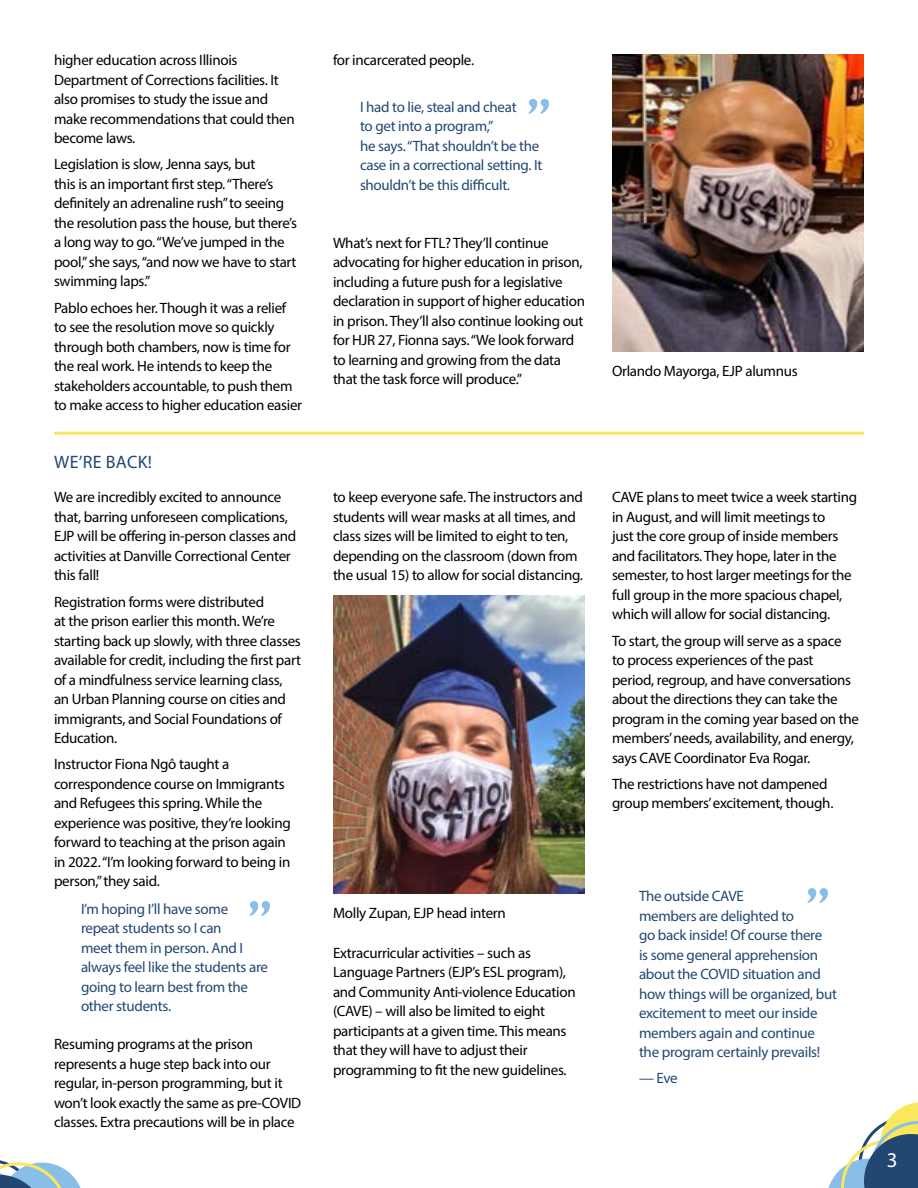
<style>
.page{position:relative;width:918px;height:1188px;background:#fff}
.page>*{position:absolute;margin:0;border:0;box-sizing:border-box;transform-origin:0 0}
.t1{font:21px "Myriad Pro";color:#fff}
.t2{font:18px "Myriad Pro";letter-spacing:.02em;color:#224772}
.t3{font:15px/19.5px "Myriad Pro";letter-spacing:-.02em;color:#000}
.t4{font:15px/19.5px "Myriad Pro";letter-spacing:-.02em;color:#224772}
</style>
<div class="page">
<svg style="left:828px;top:1102px;width:90px;height:86px"></svg>
<svg style="left:0;top:1160px;width:81px;height:28px"></svg>
<hr style="left:54px;top:432px;width:810px;height:3px;background:#fbe75d">
<svg style="left:249px;top:901px;width:21px;height:15px"></svg>
<svg style="left:528px;top:99px;width:21px;height:15px"></svg>
<svg style="left:807px;top:888px;width:21px;height:15px"></svg>
<img style="left:612px;top:54px;width:252px;height:298px">
<img style="left:333px;top:596px;width:252px;height:298px">
<p class="t3" style="left:54px;top:50px;width:242px">higher education across Illinois<br>Department of Corrections facilities. It also promises to study the issue and make recommendations that could then become laws.</p>
<p class="t3" style="left:54px;top:154px;width:244px">Legislation is slow, Jenna says, but<br>this is an important first step. “There’s definitely an adrenaline rush” to seeing the resolution pass the house, but there’s a long way to go. “We’ve jumped in the pool,” she says, “and now we have to start swimming laps.”</p>
<p class="t3" style="left:54px;top:298px;width:250px">Pablo echoes her. Though it was a relief to see the resolution move so quickly through both chambers, now is time for the real work. He intends to keep the stakeholders accountable, to push them to make access to higher education easier</p>
<p class="t2" style="left:54px;top:451px;width:99px">WE’RE BACK!</p>
<p class="t3" style="left:54px;top:487px;width:244px">We are incredibly excited to announce that, barring unforeseen complications, EJP will be offering in-person classes and activities at Danville Correctional Center this fall!</p>
<p class="t3" style="left:54px;top:592px;width:249px">Registration forms were distributed<br>at the prison earlier this month. We’re starting back up slowly, with three classes available for credit, including the first part of a mindfulness service learning class, an Urban Planning course on cities and immigrants, and Social Foundations of Education.</p>
<p class="t3" style="left:54px;top:754px;width:238px">Instructor Fiona Ngô taught a correspondence course on Immigrants and Refugees this spring. While the experience was positive, they’re looking forward to teaching at the prison again in 2022. “I’m looking forward to being in person,” they said.</p>
<p class="t4" style="left:81px;top:899px;width:189px">I’m hoping I’ll have some repeat students so I can<br>meet them in person. And I always feel like the students are going to learn best from the other students.</p>
<p class="t3" style="left:54px;top:1034px;width:249px">Resuming programs at the prison represents a huge step back into our regular, in-person programming, but it won’t look exactly the same as pre-COVID classes. Extra precautions will be in place</p>
<p class="t3" style="left:333px;top:50px;width:143px">for incarcerated people.</p>
<p class="t4" style="left:360px;top:97px;width:184px">I had to lie, steal and cheat<br>to get into a program,”<br>he says. “That shouldn’t be the case in a correctional setting. It shouldn’t be this difficult.</p>
<p class="t3" style="left:333px;top:232px;width:254px">What’s next for FTL? They’ll continue advocating for higher education in prison, including a future push for a legislative declaration in support of higher education in prison. They’ll also continue looking out for HJR 27, Fionna says. “We look forward to learning and growing from the data that the task force will produce.”</p>
<p class="t3" style="left:612px;top:361px;width:187px">Orlando Mayorga, EJP alumnus</p>
<p class="t3" style="left:333px;top:487px;width:252px">to keep everyone safe. The instructors and students will wear masks at all times, and class sizes will be limited to eight to ten, depending on the classroom (down from the usual 15) to allow for social distancing.</p>
<p class="t3" style="left:612px;top:487px;width:247px">CAVE plans to meet twice a week starting in August, and will limit meetings to<br>just the core group of inside members and facilitators. They hope, later in the semester, to host larger meetings for the full group in the more spacious chapel, which will allow for social distancing.</p>
<p class="t3" style="left:612px;top:631px;width:249px">To start, the group will serve as a space<br>to process experiences of the past period, regroup, and have conversations about the directions they can take the program in the coming year based on the members’ needs, availability, and energy, says CAVE Coordinator Eva Rogar.</p>
<p class="t3" style="left:612px;top:774px;width:223px">The restrictions have not dampened group members’ excitement, though.</p>
<p class="t3" style="left:333px;top:903px;width:174px">Molly Zupan, EJP head intern</p>
<p class="t3" style="left:333px;top:943px;width:244px">Extracurricular activities – such as Language Partners (EJP’s ESL program), and Community Anti-violence Education (CAVE) – will also be limited to eight participants at a given time. This means that they will have to adjust their programming to fit the new guidelines.</p>
<p class="t4" style="left:639px;top:886px;width:200px">The outside CAVE<br>members are delighted to<br>go back inside! Of course there<br>is some general apprehension about the COVID situation and how things will be organized, but excitement to meet our inside members again and continue the program certainly prevails!</p>
<p class="t4" style="left:639px;top:1068px;width:40px">— Eve</p>
<h1 class="t1" style="left:887px;top:1147px;width:12px">3</h1>
</div>
